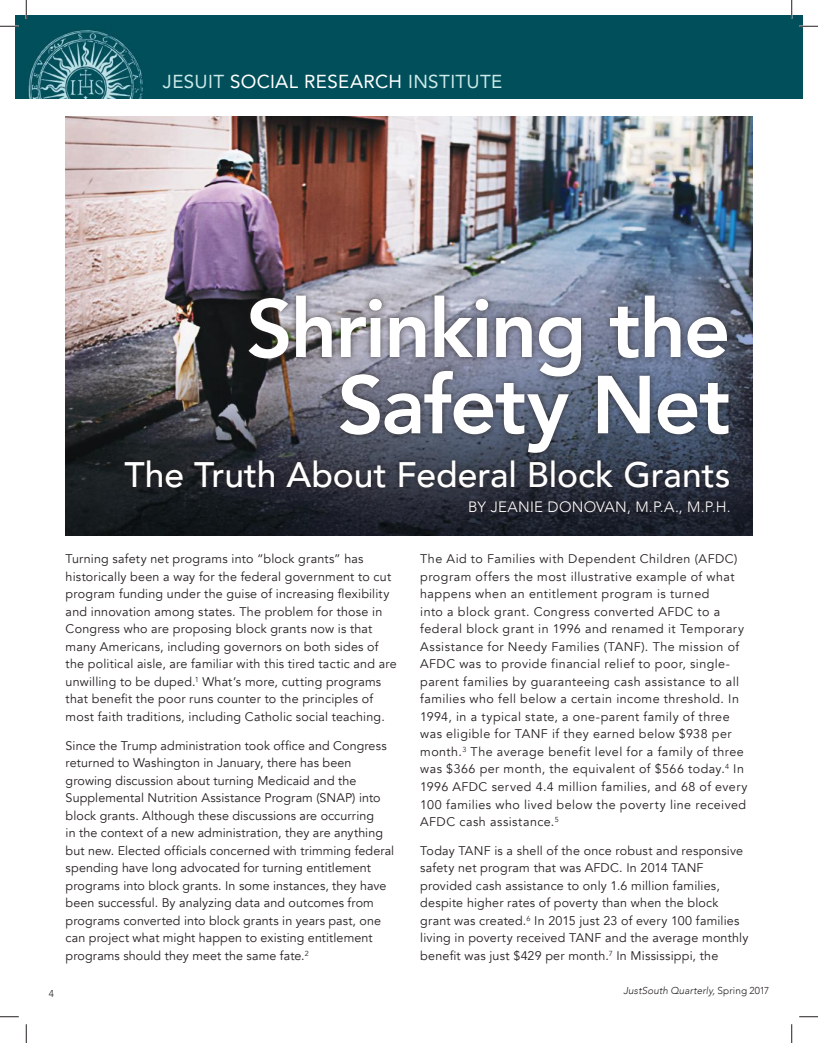
<style>
.page{position:relative;width:818px;height:1043px;background:#fff}
.page>*{position:absolute;margin:0;border:0;box-sizing:border-box;transform-origin:0 0}
.t1{font:800 81.25px/76.2px "Avenir";letter-spacing:-.025em;color:#fff;text-align:right}
.t2{font:500 35.38px "Avenir";color:#fff}
.t3{font:18.75px "Avenir";letter-spacing:.015em;color:#cbeae9}
.t4{font:300 15px "Avenir";letter-spacing:.015em;color:#fff}
.t5{font:12.5px/17.5px "Avenir";letter-spacing:.015em;color:#241f1f}
.t6{font:12.5px/17.5px "Avenir";letter-spacing:.035em;color:#241f1f}
.t7{font:italic 300 10px "Avenir";letter-spacing:.005em;color:#241f1f}
.t8{font:300 10px "Avenir";color:#241f1f}
.s1{color:#fff}
.s2{font-style:normal}
</style>
<div class="page">
<img style="left:65px;top:116px;width:687px;height:419px">
<div style="left:15px;top:15px;width:787px;height:83px;background:#014f5b"></div>
<div style="left:242px;top:288px;width:493px;height:171px;background:#241f1f;opacity:.75"></div>
<div style="left:119px;top:454px;width:616px;height:39px;background:#241f1f;opacity:.75"></div>
<div style="left:464px;top:496px;width:270px;height:22px;background:#241f1f;opacity:.75"></div>
<svg style="left:0;top:25px;width:19px;height:2px"></svg>
<svg style="left:799px;top:25px;width:19px;height:2px"></svg>
<svg style="left:0;top:1016px;width:19px;height:1px"></svg>
<svg style="left:799px;top:1016px;width:19px;height:1px"></svg>
<svg style="left:25px;top:0;width:2px;height:19px"></svg>
<svg style="left:25px;top:1024px;width:2px;height:18px"></svg>
<svg style="left:790px;top:0;width:2px;height:19px"></svg>
<svg style="left:791px;top:1024px;width:1px;height:18px"></svg>
<h3 class="t3" style="left:163px;top:67px;width:341px">JESUIT <span class="s1">SOCIAL RESEARCH</span> INSTITUTE</h3>
<h1 class="t1" style="left:246px;top:291px;width:486px">Shrinking the<br>Safety Net</h1>
<h2 class="t2" style="left:124px;top:444px;width:607px">The Truth About Federal Block Grants</h2>
<p class="t4" style="left:468px;top:498px;width:264px">BY JEANIE DONOVAN, M.P.A., M.P.H.</p>
<p class="t5" style="left:66px;top:550px;width:332px">Turning safety net programs into “block grants” has historically been a way for the federal government to cut program funding under the guise of increasing flexibility and innovation among states. The problem for those in Congress who are proposing block grants now is that many Americans, including governors on both sides of the political aisle, are familiar with this tired tactic and are unwilling to be duped.<sup>1</sup> What’s more, cutting programs that benefit the poor runs counter to the principles of most faith traditions, including Catholic social teaching.</p>
<p class="t5" style="left:66px;top:737px;width:330px">Since the Trump administration took office and Congress returned to Washington in January, there has been growing discussion about turning Medicaid and the Supplemental Nutrition Assistance Program (SNAP) into block grants. Although these discussions are occurring<br>in the context of a new administration, they are anything but new. Elected officials concerned with trimming federal spending have long advocated for turning entitlement programs into block grants. In some instances, they have been successful. By analyzing data and outcomes from programs converted into block grants in years past, one can project what might happen to existing entitlement programs should they meet the same fate.<sup>2</sup></p>
<p class="t6" style="left:420px;top:550px;width:329px">The Aid to Families with Dependent Children (AFDC) program offers the most illustrative example of what happens when an entitlement program is turned<br>into a block grant. Congress converted AFDC to a federal block grant in 1996 and renamed it Temporary Assistance for Needy Families (TANF). The mission of AFDC was to provide financial relief to poor, single&shy;parent families by guaranteeing cash assistance to all families who fell below a certain income threshold. In 1994, in a typical state, a one-parent family of three was eligible for TANF if they earned below $938 per month.<sup>3</sup> The average benefit level for a family of three was $366 per month, the equivalent of $566 today.<sup>4</sup> In 1996 AFDC served 4.4 million families, and 68 of every 100 families who lived below the poverty line received AFDC cash assistance.<sup>5</sup></p>
<p class="t5" style="left:420px;top:842px;width:330px">Today TANF is a shell of the once robust and responsive safety net program that was AFDC. In 2014 TANF provided cash assistance to only 1.6 million families, despite higher rates of poverty than when the block grant was created.<sup>6</sup> In 2015 just 23 of every 100 families living in poverty received TANF and the average monthly benefit was just $429 per month.<sup>7</sup> In Mississippi, the</p>
<p class="t8" style="left:49px;top:987px;width:7px">4</p>
<p class="t7" style="left:623px;top:985px;width:147px">JustSouth Quarterly, <span class="s2">Spring 2017</span></p>
</div>
